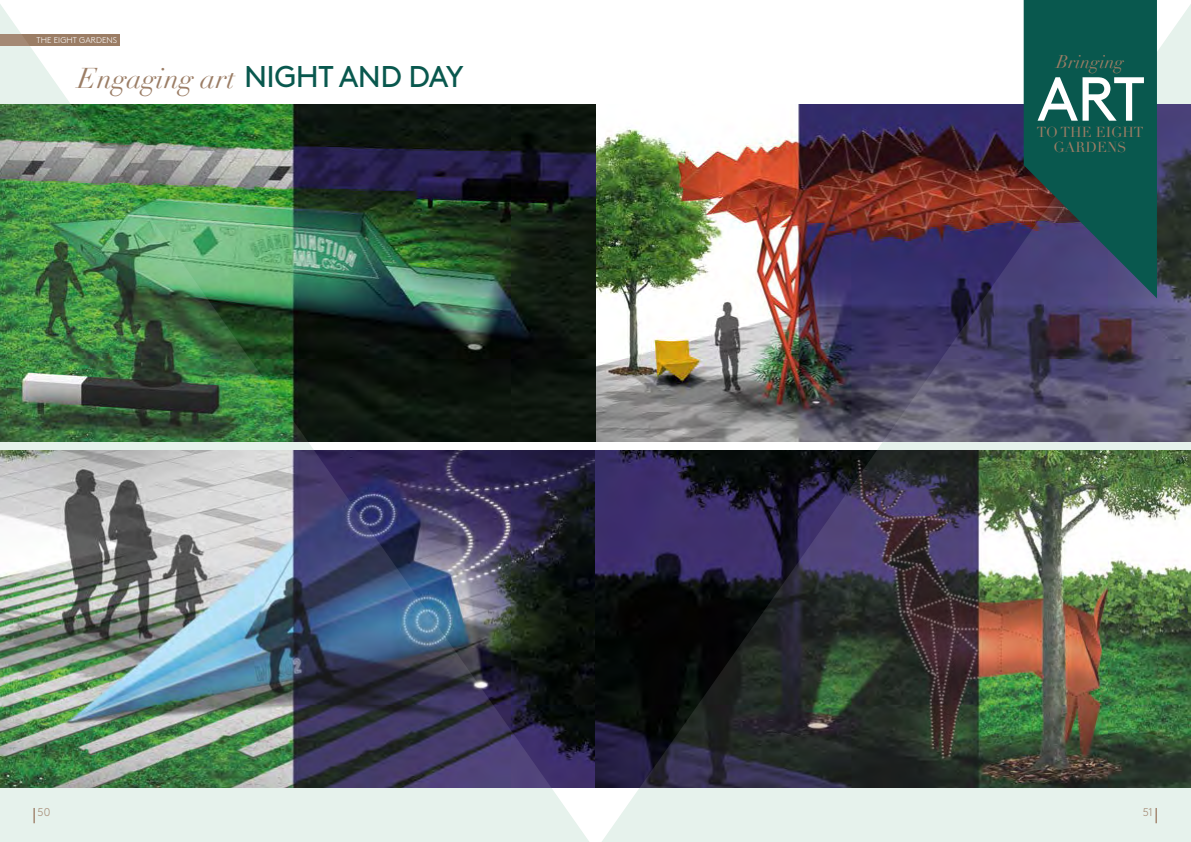
<style>
.page{position:relative;width:1191px;height:842px;background:#fff}
.page>*{position:absolute;margin:0;border:0;box-sizing:border-box;transform-origin:0 0}
.t1{font:62px "Brown Pro";color:#fff}
.t2{font:italic 28px "Didot";color:#9b7d65}
.t3{font:italic 18.1px "Didot";color:#9b7d65}
.t4{font:14.1px/15.5px "Didot";color:#9b7d65;text-align:center}
.t5{font:300 11.2px "Brown Pro";color:#9b7d65}
.t6{font:300 8.4px "Brown Pro";letter-spacing:.01em;color:#fff}
.s1{font-family:"Brown Pro";font-style:normal;font-size:30px;color:#09584e}
</style>
<div class="page">
<img style="left:0;top:4px;width:595px;height:838px">
<img style="left:595px;top:4px;width:596px;height:838px">
<svg style="left:1023px;top:0;width:134px;height:298px;background:#195354"></svg>
<p class="t6" style="left:37px;top:33px;width:82px">THE EIGHT GARDENS</p>
<p class="t2" style="left:78px;top:62px;width:387px">Engaging art <span class="s1">NIGHT AND DAY</span></p>
<p class="t3" style="left:1056px;top:51px;width:69px">Bringing</p>
<h1 class="t1" style="left:1037px;top:52px;width:109px">ART</h1>
<p class="t4" style="left:1036px;top:125px;width:108px">TO THE EIGHT<br>GARDENS</p>
<p class="t5" style="left:38px;top:804px;width:14px">50</p>
<p class="t5" style="left:1142px;top:804px;width:12px">51</p>
</div>
